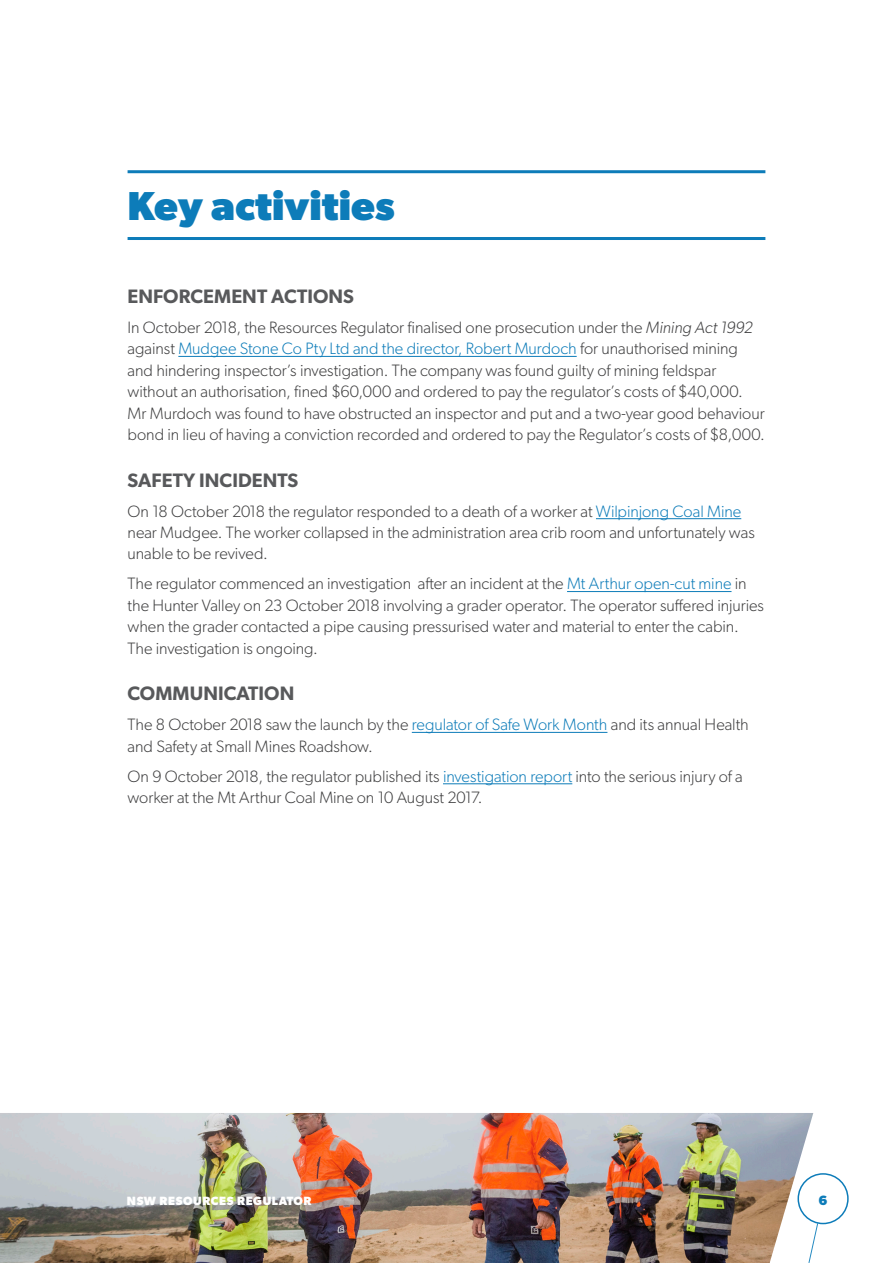
<style>
.page{position:relative;width:893px;height:1263px;background:#fff}
.page>*{position:absolute;margin:0;border:0;box-sizing:border-box;transform-origin:0 0}
.t1{font:700 40.5px "Gibson";letter-spacing:.005em;color:#0d7cb9}
.t2{font:600 19.5px "Gibson";letter-spacing:.005em;color:#58595b}
.body{font:300 16.5px/21.5px "Gibson";color:#3e3e3f}
.t3{font:700 13.5px "Gibson";color:#0d7cb9}
.t4{font:700 12px "Gibson";letter-spacing:.05em;color:#fff}
.s1{font-style:italic}
.s2{color:#0d7cb9}
</style>
<div class="page">
<img style="left:0;top:1113px;width:813px;height:150px">
<svg style="left:808px;top:1222px;width:10px;height:41px"></svg>
<div style="left:797px;top:1173px;width:52px;height:51px;border:2px solid #0d7cb9;border-radius:50%"></div>
<hr style="left:128px;top:170px;width:637px;height:3px;background:#0d7cb9">
<hr style="left:128px;top:237px;width:637px;height:3px;background:#0d7cb9">
<hr style="left:178px;top:356px;width:399px;height:1px;background:#0d7cb9">
<hr style="left:596px;top:518px;width:145px;height:1px;background:#0d7cb9">
<hr style="left:567px;top:591px;width:164px;height:1px;background:#0d7cb9">
<hr style="left:412px;top:732px;width:195px;height:1px;background:#0d7cb9">
<hr style="left:443px;top:783px;width:129px;height:1px;background:#0d7cb9">
<h1 class="t1" style="left:128px;top:182px;width:269px">Key activities</h1>
<h3 class="t2" style="left:128px;top:284px;width:228px">ENFORCEMENT ACTIONS</h3>
<p class="body" style="left:128px;top:316px;width:639px">In October 2018, the Resources Regulator finalised one prosecution under the <span class="s1">Mining Act 1992 </span>against <span class="s2">Mudgee Stone Co Pty Ltd and the director, Robert Murdoch</span> for unauthorised mining and hindering inspector’s investigation. The company was found guilty of mining feldspar without an authorisation, fined $60,000 and ordered to pay the regulator’s costs of $40,000.<br>Mr Murdoch was found to have obstructed an inspector and put and a two-year good behaviour bond in lieu of having a conviction recorded and ordered to pay the Regulator’s costs of $8,000.</p>
<h3 class="t2" style="left:128px;top:468px;width:172px">SAFETY INCIDENTS</h3>
<p class="body" style="left:128px;top:500px;width:629px">On 18 October 2018 the regulator responded to a death of a worker at <span class="s2">Wilpinjong Coal Mine </span>near Mudgee. The worker collapsed in the administration area crib room and unfortunately was unable to be revived.</p>
<p class="body" style="left:128px;top:573px;width:638px">The regulator commenced an investigation after an incident at the <span class="s2">Mt Arthur open-cut mine</span> in the Hunter Valley on 23 October 2018 involving a grader operator. The operator suffered injuries when the grader contacted a pipe causing pressurised water and material to enter the cabin.<br>The investigation is ongoing.</p>
<h3 class="t2" style="left:128px;top:682px;width:168px">COMMUNICATION</h3>
<p class="body" style="left:128px;top:714px;width:623px">The 8 October 2018 saw the launch by the <span class="s2">regulator of Safe Work Month</span> and its annual Health and Safety at Small Mines Roadshow.</p>
<p class="body" style="left:128px;top:765px;width:617px">On 9 October 2018, the regulator published its <span class="s2">investigation report</span> into the serious injury of a worker at the Mt Arthur Coal Mine on 10 August 2017.</p>
<p class="t4" style="left:127px;top:1193px;width:186px">NSW RESOURCES REGULATOR</p>
<p class="t3" style="left:818px;top:1192px;width:10px">6</p>
</div>
